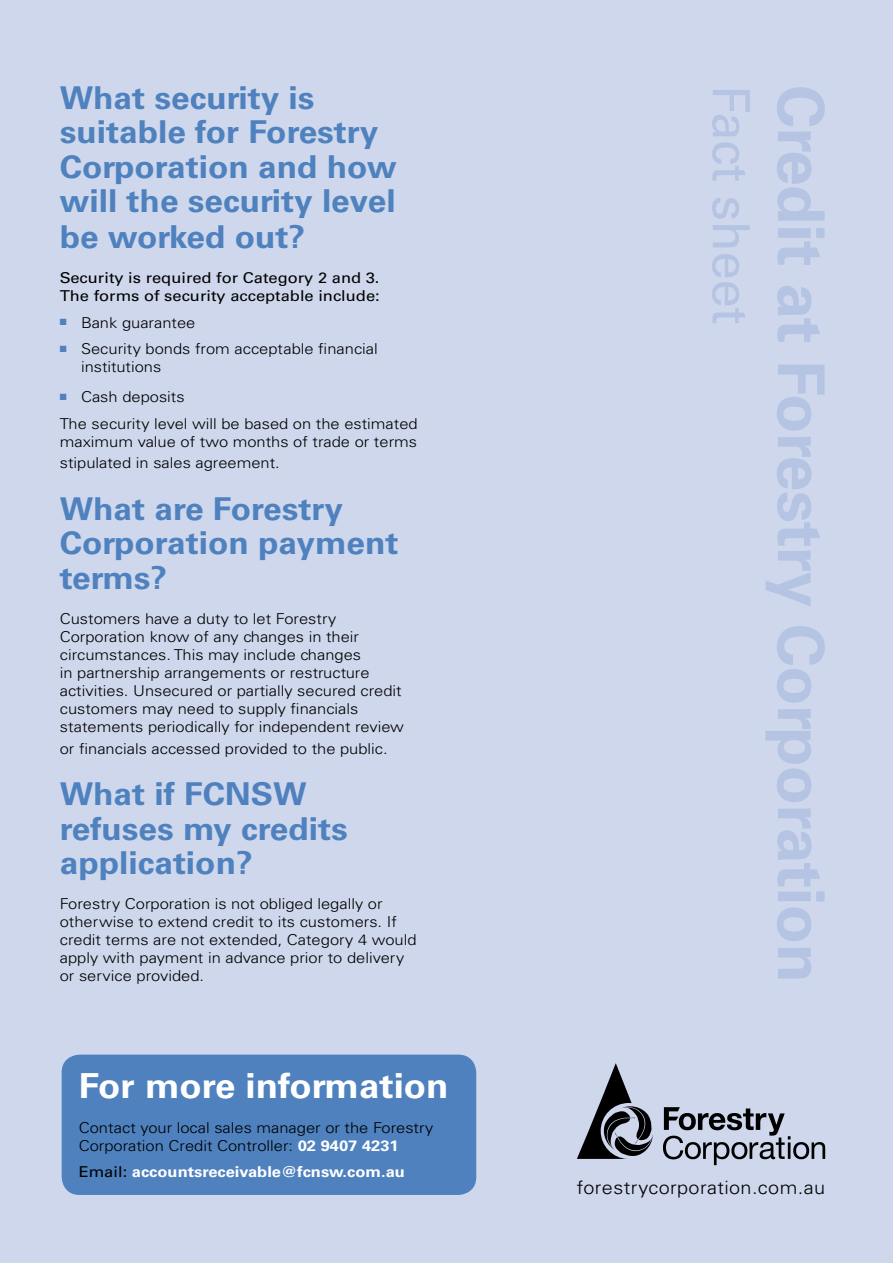
<style>
.page{position:relative;width:893px;height:1263px;background:#ced7ec}
.page>*{position:absolute;margin:0;border:0;box-sizing:border-box;transform-origin:0 0}
.t1{font:700 64.5px "Univers";letter-spacing:-.01em;color:#b5c4e2}
.t2{font:51.3px "Univers";letter-spacing:-.01em;color:#b5c4e2}
.t3{font:700 34.5px "Univers";color:#fff;scale:1.06 1}
.t4{font:700 31.5px/34.8px "Univers";color:#4e81be;scale:1.06 1}
.t5{font:300 18.45px "Univers";letter-spacing:.02em;color:#000;scale:1.08 1}
.t6{font:300 15px/18px "Univers";color:#000;scale:1.1 1}
.t7{font:15px/18px "Univers";color:#000;scale:1.1 1}
.t8{font:700 15px "Univers";color:#fff;scale:1.1 1}
.s1{color:#4e81be}
.s2{font-weight:700;color:#fff}
.s3{font-weight:400;color:#000}
</style>
<div class="page">
<svg style="left:663px;top:1107px;width:162px;height:58px"></svg>
<svg style="left:577px;top:1063px;width:76px;height:96px"></svg>
<div style="left:62px;top:1054px;width:414px;height:141px;background:#4e81be;border-radius:18px"></div>
<p class="t4" style="left:60px;top:80px;width:319px">What security is suitable for Forestry<br>Corporation and how will the security level be worked out?</p>
<p class="t7" style="left:60px;top:269px;width:292px">Security is required for Category 2 and 3.<br>The forms of security acceptable include:</p>
<p class="t6" style="left:60px;top:313px;width:125px"><span class="s1">■</span> Bank guarantee</p>
<p class="t6" style="left:81px;top:340px;width:271px;text-indent:-21px"><span class="s1">■</span> Security bonds from acceptable financial institutions</p>
<p class="t6" style="left:60px;top:388px;width:115px"><span class="s1">■</span> Cash deposits</p>
<p class="t6" style="left:60px;top:414px;width:327px">The security level will be based on the estimated maximum value of two months of trade or terms</p>
<p class="t6" style="left:60px;top:454px;width:202px">stipulated in sales agreement.</p>
<p class="t4" style="left:60px;top:492px;width:321px">What are Forestry<br>Corporation payment terms?</p>
<p class="t6" style="left:60px;top:610px;width:314px">Customers have a duty to let Forestry Corporation know of any changes in their circumstances. This may include changes<br>in partnership arrangements or restructure activities. Unsecured or partially secured credit customers may need to supply financials statements periodically for independent review</p>
<p class="t6" style="left:60px;top:739px;width:300px">or financials accessed provided to the public.</p>
<p class="t4" style="left:60px;top:777px;width:273px">What if FCNSW refuses my credits application?</p>
<p class="t6" style="left:60px;top:895px;width:326px">Forestry Corporation is not obliged legally or otherwise to extend credit to its customers. If credit terms are not extended, Category 4 would apply with payment in advance prior to delivery or service provided.</p>
<p class="t3" style="left:79px;top:1065px;width:350px">For more information</p>
<p class="t6" style="left:79px;top:1118px;width:324px">Contact your local sales manager or the Forestry<br>Corporation Credit Controller: <span class="s2">02 9407 4231</span></p>
<p class="t8" style="left:79px;top:1163px;width:298px"><span class="s3">Email:</span> accountsreceivable@fcnsw.com.au</p>
<h2 class="t2" style="left:761px;top:85px;width:241px;rotate:90deg">Fact sheet</h2>
<h1 class="t1" style="left:838px;top:85px;width:899px;rotate:90deg">Credit at Forestry Corporation</h1>
<p class="t5" style="left:577px;top:1176px;width:231px">forestrycorporation.com.au</p>
</div>
